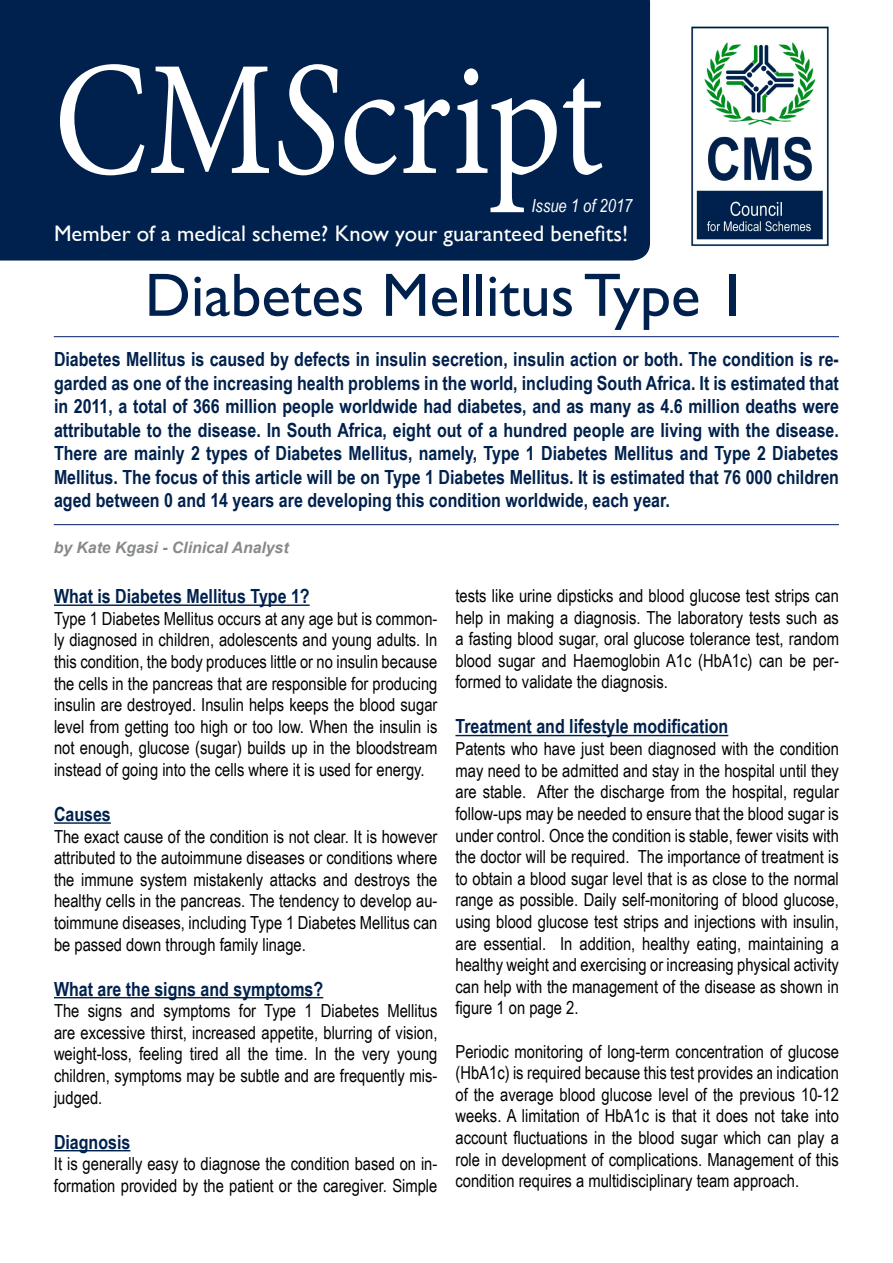
<style>
.page{position:relative;width:893px;height:1263px;background:#fff}
.page>*{position:absolute;margin:0;border:0;box-sizing:border-box;transform-origin:0 0}
.t1{font:163.5px "Minion Pro";color:#fff;scale:.86 1}
.t2{font:61.5px "Gill Sans";color:#00214d}
.t3{font:22.5px "Gill Sans";color:#fff}
.t4{font:700 19.5px/23.4px "Arial Narrow";color:#00214d;text-align:justify}
.t5{font:18px/21.6px "Arial Narrow";color:#000;text-align:justify}
.t6{font:italic 18px "Arial Narrow";color:#fff}
.t7{font:italic 700 15.75px "Arial";color:#888a8a}
.s1{font-style:italic}
</style>
<div class="page">
<img style="left:691px;top:26px;width:138px;height:221px">
<hr style="left:54px;top:604px;width:256px;height:2px;background:#00214d">
<hr style="left:54px;top:822px;width:57px;height:2px;background:#00214d">
<hr style="left:54px;top:997px;width:269px;height:1px;background:#00214d">
<hr style="left:54px;top:1150px;width:76px;height:1px;background:#00214d">
<hr style="left:455px;top:735px;width:273px;height:1px;background:#00214d">
<div style="left:0;top:0;width:650px;height:261px;background:#00214d"></div>
<hr style="left:54px;top:336px;width:785px;height:1px;background:#203577">
<hr style="left:54px;top:524px;width:785px;height:1px;background:#203577">
<h1 class="t1" style="left:54px;top:11px;width:641px">CM<span class="s1">S</span>cript</h1>
<p class="t6" style="left:531px;top:193px;width:102px">Issue 1 of 2017</p>
<p class="t3" style="left:54px;top:220px;width:576px">Member of a medical scheme? Know your guaranteed benefits!</p>
<h2 class="t2" style="left:145px;top:259px;width:605px">Diabetes Mellitus Type 1</h2>
<p class="t4" style="left:54px;top:347px;width:787px">Diabetes Mellitus is caused by defects in insulin secretion, insulin action or both. The condition is re&shy;garded as one of the increasing health problems in the world, including South Africa. It is estimated that in 2011, a total of 366 million people worldwide had diabetes, and as many as 4.6 million deaths were attributable to the disease. In South Africa, eight out of a hundred people are living with the disease.<br>There are mainly 2 types of Diabetes Mellitus, namely, Type 1 Diabetes Mellitus and Type 2 Diabetes Mellitus. The focus of this article will be on Type 1 Diabetes Mellitus. It is estimated that 76 000 children aged between 0 and 14 years are developing this condition worldwide, each year.</p>
<p class="t7" style="left:54px;top:537px;width:236px">by Kate Kgasi - Clinical Analyst</p>
<p class="t4" style="left:54px;top:584px;width:257px">What is Diabetes Mellitus Type 1?</p>
<p class="t5" style="left:54px;top:607px;width:385px">Type 1 Diabetes Mellitus occurs at any age but is common&shy;ly diagnosed in children, adolescents and young adults. In this condition, the body produces little or no insulin because the cells in the pancreas that are responsible for producing insulin are destroyed. Insulin helps keeps the blood sugar level from getting too high or too low. When the insulin is not enough, glucose (sugar) builds up in the bloodstream instead of going into the cells where it is used for energy.</p>
<p class="t4" style="left:54px;top:801px;width:58px">Causes</p>
<p class="t5" style="left:54px;top:825px;width:385px">The exact cause of the condition is not clear. It is however attributed to the autoimmune diseases or conditions where the immune system mistakenly attacks and destroys the healthy cells in the pancreas. The tendency to develop au&shy;toimmune diseases, including Type 1 Diabetes Mellitus can be passed down through family linage.</p>
<p class="t4" style="left:54px;top:976px;width:271px">What are the signs and symptoms?</p>
<p class="t5" style="left:54px;top:999px;width:385px">The signs and symptoms for Type 1 Diabetes Mellitus are excessive thirst, increased appetite, blurring of vision, weight-loss, feeling tired all the time. In the very young children, symptoms may be subtle and are frequently mis&shy;judged.</p>
<p class="t4" style="left:54px;top:1129px;width:78px">Diagnosis</p>
<p class="t5" style="left:54px;top:1152px;width:385px">It is generally easy to diagnose the condition based on in&shy;formation provided by the patient or the caregiver. Simple</p>
<p class="t5" style="left:455px;top:584px;width:385px">tests like urine dipsticks and blood glucose test strips can help in making a diagnosis. The laboratory tests such as a fasting blood sugar, oral glucose tolerance test, random blood sugar and Haemoglobin A1c (HbA1c) can be per&shy;formed to validate the diagnosis.</p>
<p class="t4" style="left:455px;top:714px;width:274px">Treatment and lifestyle modification</p>
<p class="t5" style="left:455px;top:737px;width:385px">Patents who have just been diagnosed with the condition may need to be admitted and stay in the hospital until they are stable. After the discharge from the hospital, regular follow-ups may be needed to ensure that the blood sugar is under control. Once the condition is stable, fewer visits with the doctor will be required. The importance of treatment is to obtain a blood sugar level that is as close to the normal range as possible. Daily self-monitoring of blood glucose, using blood glucose test strips and injections with insulin, are essential. In addition, healthy eating, maintaining a healthy weight and exercising or increasing physical activity can help with the management of the disease as shown in figure 1 on page 2.</p>
<p class="t5" style="left:455px;top:1040px;width:385px">Periodic monitoring of long-term concentration of glucose (HbA1c) is required because this test provides an indication of the average blood glucose level of the previous 10-12 weeks. A limitation of HbA1c is that it does not take into account fluctuations in the blood sugar which can play a role in development of complications. Management of this condition requires a multidisciplinary team approach.</p>
</div>
